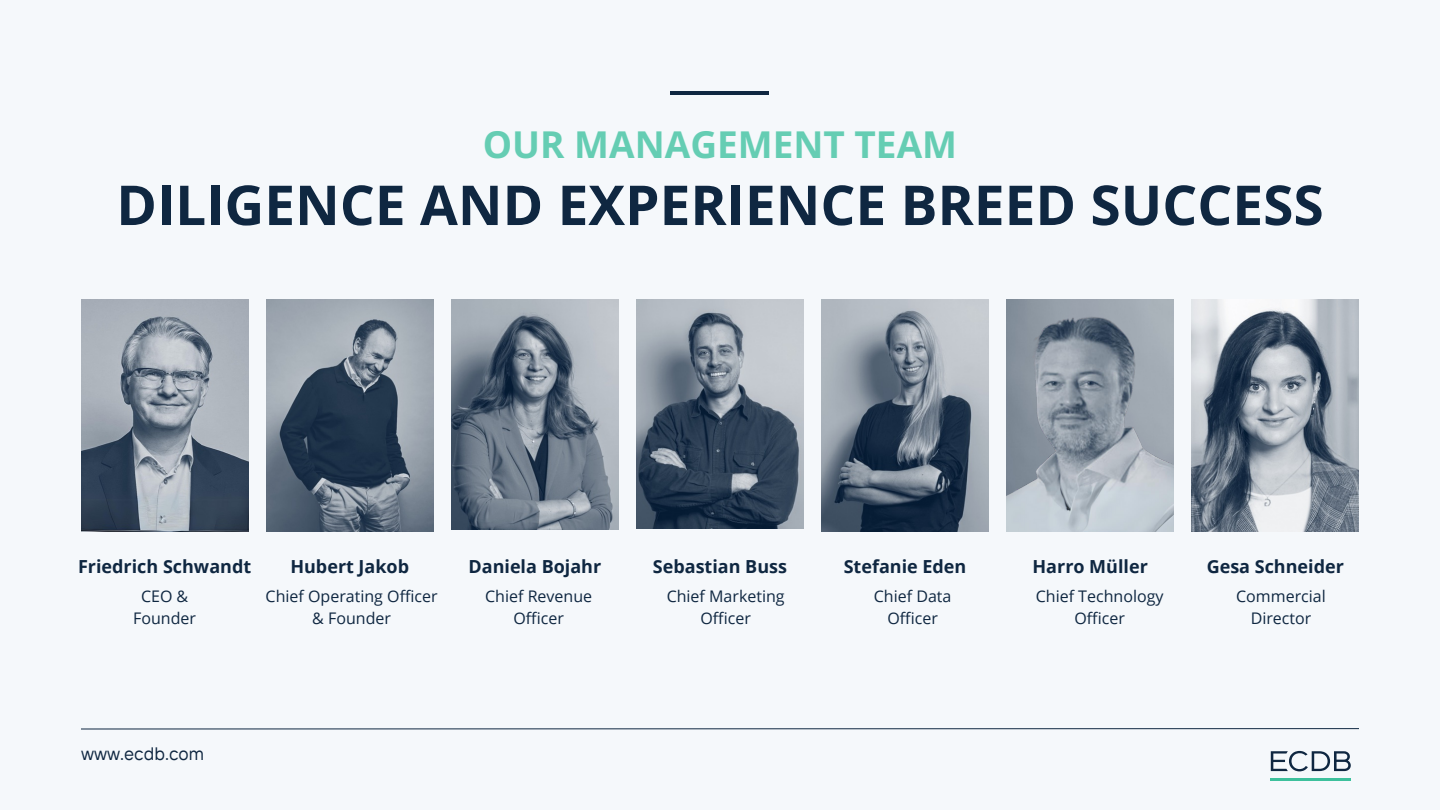
<style>
.page{position:relative;width:1440px;height:810px;background:#f5f8fb}
.page>*{position:absolute;margin:0;border:0;box-sizing:border-box;transform-origin:0 0}
.t1{font:700 55px "Open Sans";color:#0f2741}
.t2{font:700 37px "Open Sans";color:#65cdb3}
.t3{font:700 18px "Open Sans";color:#0f2741}
.t4{font:18px "TT Interphases";color:#0f2741}
.t5{font:16px/21.8px "Open Sans";color:#0f2741;text-align:center}
</style>
<div class="page">
<img style="left:81px;top:299px;width:167px;height:232px">
<hr style="left:671px;top:92px;width:98px;height:3px;background:#0f2741">
<img style="left:266px;top:299px;width:167px;height:232px">
<img style="left:451px;top:299px;width:168px;height:230px">
<img style="left:637px;top:299px;width:167px;height:229px">
<img style="left:821px;top:299px;width:168px;height:232px">
<svg style="left:81px;top:728px;width:1278px;height:2px"></svg>
<hr style="left:1271px;top:778px;width:80px;height:2px;background:#3dc09c">
<svg style="left:1271px;top:751px;width:80px;height:20px"></svg>
<img style="left:1006px;top:305px;width:168px;height:226px">
<img style="left:1192px;top:299px;width:167px;height:232px">
<h2 class="t2" style="left:483px;top:119px;width:476px">OUR MANAGEMENT TEAM</h2>
<h1 class="t1" style="left:116px;top:166px;width:1209px">DILIGENCE AND EXPERIENCE BREED SUCCESS</h1>
<p class="t3" style="left:78px;top:554px;width:175px">Friedrich Schwandt</p>
<p class="t5" style="left:133px;top:585px;width:64px">CEO &amp;<br>Founder</p>
<p class="t3" style="left:290px;top:554px;width:120px">Hubert Jakob</p>
<p class="t5" style="left:266px;top:585px;width:174px">Chief Operating Officer &amp; Founder</p>
<p class="t3" style="left:469px;top:554px;width:134px">Daniela Bojahr</p>
<p class="t5" style="left:485px;top:585px;width:108px">Chief Revenue<br>Officer</p>
<p class="t4" style="left:81px;top:742px;width:125px">www.ecdb.com</p>
<p class="t3" style="left:653px;top:554px;width:136px">Sebastian Buss</p>
<p class="t5" style="left:667px;top:585px;width:120px">Chief Marketing<br>Officer</p>
<p class="t3" style="left:844px;top:554px;width:124px">Stefanie Eden</p>
<p class="t5" style="left:874px;top:585px;width:79px">Chief Data<br>Officer</p>
<p class="t3" style="left:1033px;top:554px;width:117px">Harro Müller</p>
<p class="t5" style="left:1036px;top:585px;width:129px">Chief Technology<br>Officer</p>
<p class="t3" style="left:1207px;top:554px;width:139px">Gesa Schneider</p>
<p class="t5" style="left:1236px;top:585px;width:91px">Commercial<br>Director</p>
</div>
